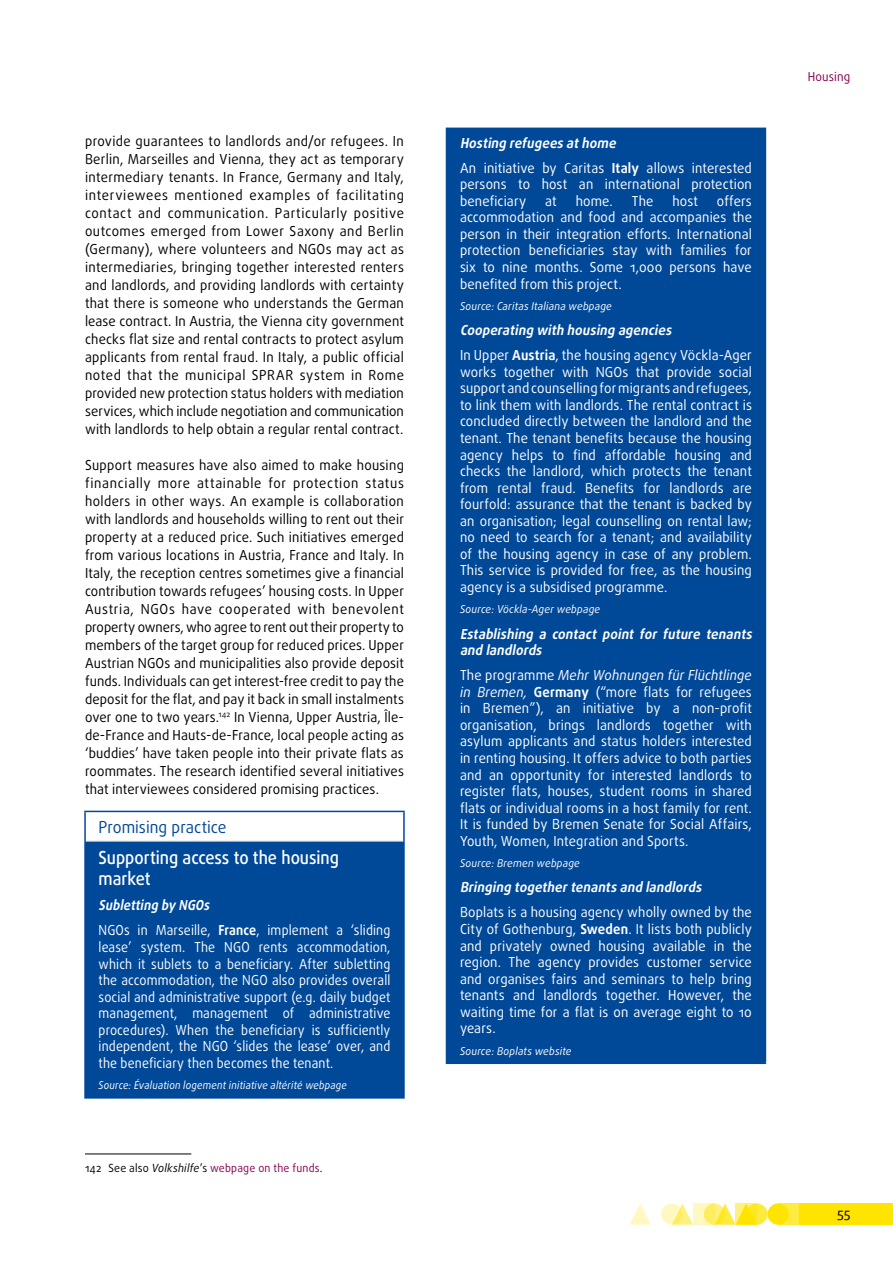
<style>
.page{position:relative;width:893px;height:1263px;background:#fff}
.page>*{position:absolute;margin:0;border:0;box-sizing:border-box;transform-origin:0 0}
.prom__practice_title{font:500 18px/21.6px "Daxline Pro";color:#fff;scale:.91 1}
.prom__practice_super{font:16.5px "Daxline Pro";color:#004999;scale:.95 1}
.body{font:13.8px/18px "Daxline Pro";letter-spacing:.01em;color:#000;text-align:justify;scale:.95 1}
.prom__practice_body{font:13.8px/16.5px "Daxline Pro";letter-spacing:.01em;color:#fff;text-align:justify;scale:.95 1}
.prom__practice_body-2{font:13.8px/16.5px "Daxline Pro";letter-spacing:.01em;color:#fff;text-align:justify;scale:.91 1}
.prom__practice_body-3{font:italic 700 13.8px/16.5px "Daxline Pro";color:#fff;scale:.95 1}
.prom__practice_body-4{font:italic 700 13.8px "Daxline Pro";color:#fff;scale:.91 1}
.t1{font:13.5px "Daxline Pro";color:#000}
.t2{font:12.3px "Daxline Pro";letter-spacing:.015em;color:#86004d;scale:.95 1}
.footnote_caption{font:11.25px "Daxline Pro";letter-spacing:.02em;color:#86004d;scale:.95 1}
.prom__practice_more{font:italic 10.8px "Daxline Pro";letter-spacing:.015em;color:#fff;scale:.95 1}
.prom__practice_more-2{font:italic 10.8px "Daxline Pro";letter-spacing:.015em;color:#fff;scale:.91 1}
.s1{font-weight:700}
.s2{color:#000}
.s3{font-style:italic;color:#000}
.s4{font-style:italic}
</style>
<div class="page">
<div style="left:746px;top:1203px;width:21px;height:22px;background:#ffea40;border-radius:50%"></div>
<div style="left:778px;top:1203px;width:21px;height:22px;background:#ffea40"></div>
<div style="left:799px;top:1203px;width:94px;height:22px;background:#ffe400"></div>
<svg style="left:675px;top:1203px;width:18px;height:22px"></svg>
<svg style="left:629px;top:1204px;width:22px;height:21px"></svg>
<div style="left:767px;top:1203px;width:22px;height:22px;background:#ffe400;border-radius:50%"></div>
<svg style="left:718px;top:1203px;width:18px;height:22px"></svg>
<svg style="left:704px;top:1203px;width:21px;height:22px"></svg>
<svg style="left:661px;top:1203px;width:21px;height:22px"></svg>
<svg style="left:736px;top:1203px;width:21px;height:22px"></svg>
<svg style="left:693px;top:1203px;width:21px;height:22px"></svg>
<div style="left:85px;top:841px;width:319px;height:257px;background:#004999"></div>
<hr style="left:84px;top:841px;width:2px;height:256px;background:#004999">
<hr style="left:403px;top:841px;width:2px;height:256px;background:#004999">
<hr style="left:84px;top:1097px;width:321px;height:1px;background:#004999">
<hr style="left:84px;top:811px;width:321px;height:1px;background:#004999">
<hr style="left:84px;top:812px;width:2px;height:29px;background:#004999">
<hr style="left:403px;top:812px;width:2px;height:29px;background:#004999">
<hr style="left:86px;top:841px;width:317px;height:1px;background:#cfd0d0">
<hr style="left:85px;top:1153px;width:106px;height:1px;background:#000">
<div style="left:446px;top:128px;width:319px;height:935px;background:#004999"></div>
<hr style="left:446px;top:128px;width:320px;height:1px;background:#004999">
<hr style="left:765px;top:129px;width:1px;height:933px;background:#004999">
<hr style="left:446px;top:1062px;width:320px;height:2px;background:#004999">
<p class="body" style="left:85px;top:132px;width:337px">provide guarantees to landlords and/or refugees. In Berlin, Marseilles and Vienna, they act as temporary intermediary tenants. In France, Germany and Italy, interviewees mentioned examples of facilitating contact and communication. Particularly positive outcomes emerged from Lower Saxony and Berlin (Germany), where volunteers and NGOs may act as intermediaries, bringing together interested renters and landlords, and providing landlords with certainty that there is someone who understands the German lease contract. In Austria, the Vienna city government checks flat size and rental contracts to protect asylum applicants from rental fraud. In Italy, a public official noted that the municipal SPRAR system in Rome provided new protection status holders with mediation services, which include negotiation and communication with landlords to help obtain a regular rental contract.</p>
<p class="body" style="left:85px;top:456px;width:337px">Support measures have also aimed to make housing financially more attainable for protection status holders in other ways. An example is collaboration with landlords and households willing to rent out their property at a reduced price. Such initiatives emerged from various locations in Austria, France and Italy. In Italy, the reception centres sometimes give a financial contribution towards refugees’ housing costs. In Upper Austria, NGOs have cooperated with benevolent property owners, who agree to rent out their property to members of the target group for reduced prices. Upper Austrian NGOs and municipalities also provide deposit funds. Individuals can get interest-free credit to pay the deposit for the flat, and pay it back in small instalments over one to two years.<sup>142</sup> In Vienna, Upper Austria, Île&shy;de-France and Hauts-de-France, local people acting as ‘buddies’ have taken people into their private flats as roommates. The research identified several initiatives that interviewees considered promising practices.</p>
<p class="prom__practice_super" style="left:99px;top:816px;width:136px">Promising practice</p>
<p class="prom__practice_title" style="left:99px;top:846px;width:266px">Supporting access to the housing market</p>
<p class="prom__practice_body-4" style="left:99px;top:896px;width:127px">Subletting by NGOs</p>
<p class="prom__practice_body-2" style="left:99px;top:922px;width:322px">NGOs in Marseille, <span class="s1">France</span>, implement a ‘sliding lease’ system. The NGO rents accommodation, which it sublets to a beneficiary. After subletting the accommodation, the NGO also provides overall social and administrative support (e.g. daily budget management, management of administrative procedures). When the beneficiary is sufficiently independent, the NGO ‘slides the lease’ over, and the beneficiary then becomes the tenant.</p>
<p class="prom__practice_more-2" style="left:99px;top:1078px;width:274px">Source: Évaluation logement initiative altérité webpage</p>
<p class="footnote_caption" style="left:85px;top:1160px;width:252px"><span class="s2">142 See also</span> <span class="s3">Volkshilfe</span><span class="s2">’s</span> webpage on the funds<span class="s2">.</span></p>
<p class="prom__practice_body-3" style="left:460px;top:134px;width:169px">Hosting refugees athome</p>
<p class="prom__practice_body" style="left:460px;top:159px;width:309px">An initiative by Caritas <span class="s1">Italy</span> allows interested persons to host an international protection beneficiary</p>
<p class="prom__practice_body" style="left:460px;top:193px;width:309px;text-indent:257px">offers accommodation and food and accompanies the person in their integration efforts. International protection beneficiaries stay with families for six to nine months. Some 1,000 persons have benefited from this project.</p>
<p class="prom__practice_more" style="left:460px;top:299px;width:162px">Source: Caritas Italiana webpage</p>
<p class="prom__practice_body-3" style="left:460px;top:322px;width:227px">Cooperating with housing agencies</p>
<p class="prom__practice_body" style="left:460px;top:347px;width:309px">In Upper <span class="s1">Austria</span>, the housing agency Vöckla-Ager works together with NGOs that provide social support and counselling for migrants and refugees, to link them with landlords. The rental contract is concluded directly between the landlord and the tenant. The tenant benefits because the housing agency helps to find affordable housing and checks the landlord, which protects the tenant from rental fraud. Benefits for landlords are fourfold: assurance that the tenant is backed by an organisation; legal counselling on rental law; no need to search for a tenant; and availability of the housing agency in case of any problem.<br>This service is provided for free, as the housing agency is a subsidised programme.</p>
<p class="prom__practice_more" style="left:460px;top:602px;width:149px">Source: Vöckla-Ager webpage</p>
<p class="prom__practice_body-3" style="left:460px;top:625px;width:312px">Establishing a contact point for future tenants and landlords</p>
<p class="prom__practice_body" style="left:460px;top:667px;width:309px">The programme <span class="s4">Mehr Wohnungen für Flüchtlinge in Bremen,</span> <span class="s1">Germany</span> (“more flats for refugees in Bremen”), an initiative by a non-profit organisation, brings landlords together with asylum applicants and status holders interested in renting housing. It offers advice to both parties and an opportunity for interested landlords to register flats, houses, student rooms in shared flats or individual rooms in a host family for rent.<br>It is funded by Bremen Senate for Social Affairs, Youth, Women, Integration and Sports.</p>
<p class="prom__practice_more" style="left:460px;top:856px;width:128px">Source: Bremen webpage</p>
<p class="prom__practice_body-3" style="left:460px;top:879px;width:259px">Bringing togethertenants and landlords</p>
<p class="prom__practice_body" style="left:460px;top:904px;width:309px">Boplats is a housing agency wholly owned by the City of Gothenburg, <span class="s1">Sweden</span>. It lists both publicly and privately owned housing available in the region. The agency provides customer service and organises fairs and seminars to help bring tenants and landlords together. However, the waiting time for a flat is on average eight to 10 years.</p>
<p class="prom__practice_more" style="left:460px;top:1044px;width:119px">Source: Boplats website</p>
<p class="prom__practice_body" style="left:545px;top:193px;width:14px">at</p>
<p class="prom__practice_body" style="left:576px;top:193px;width:41px">home.</p>
<p class="prom__practice_body" style="left:632px;top:193px;width:24px">The</p>
<p class="prom__practice_body" style="left:672px;top:193px;width:29px">host</p>
<p class="t2" style="left:808px;top:68px;width:46px">Housing</p>
<p class="t1" style="left:837px;top:1204px;width:15px">55</p>
</div>
